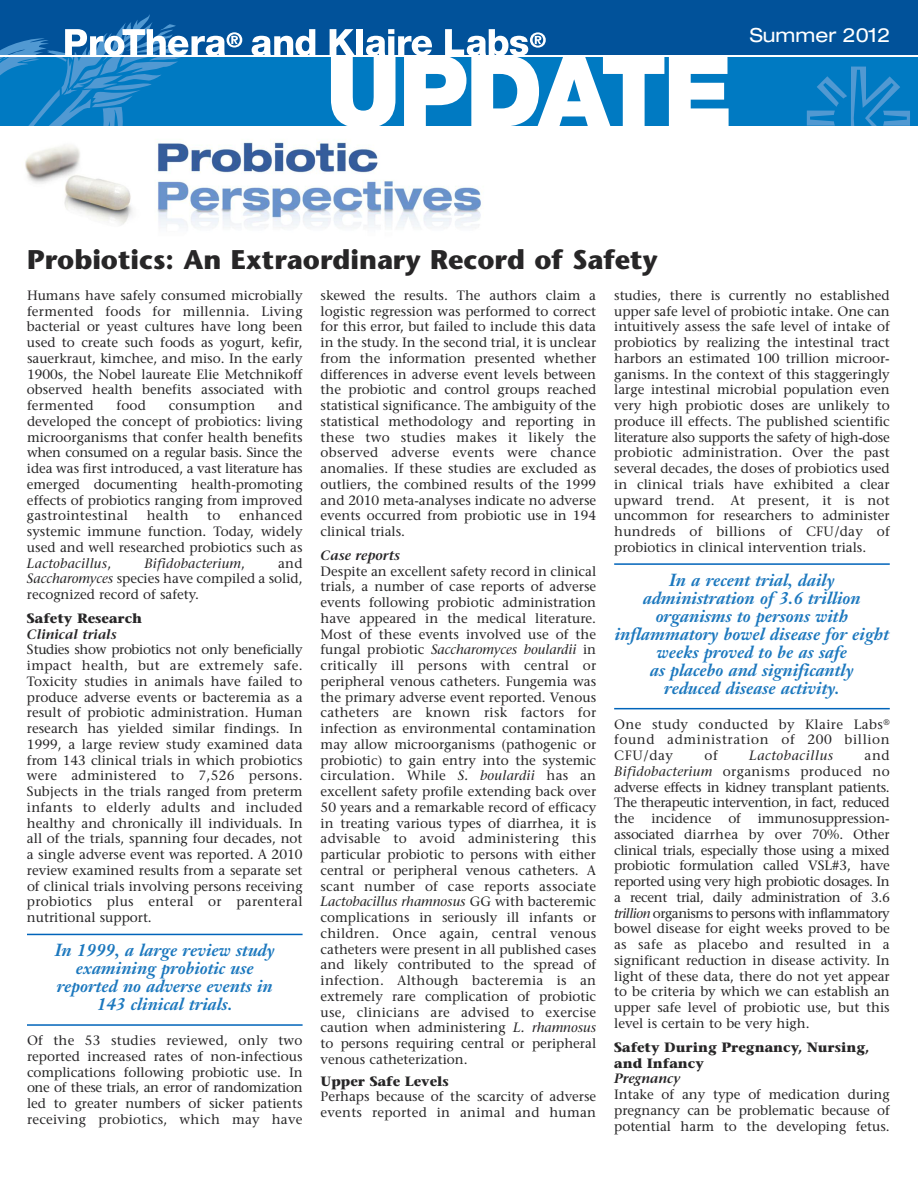
<style>
.page{position:relative;width:918px;height:1188px;background:#fff}
.page>*{position:absolute;margin:0;border:0;box-sizing:border-box;transform-origin:0 0}
.t1{font:700 27px "Stone Sans";color:#272627}
.t2{font:expanded 19.5px "Helvetica Neue";color:#fff}
.t3{font:italic 700 17.25px/18px "Janson Text";color:#1c78be;text-align:center}
.t4{font:13.5px/15.8px "Stone Serif";color:#272627;text-align:justify}
.t5{font:700 13.5px/15.8px "Stone Serif";color:#272627}
.t6{font:italic 600 13.5px "Stone Serif";color:#272627}
.t7{font:italic 13.5px "Stone Serif";letter-spacing:.02em;color:#272627}
.t8{font:italic 13.5px "Stone Serif";letter-spacing:.045em;color:#272627}
.t9{font:13.5px "Stone Serif";letter-spacing:.02em;color:#272627}
.s1{font-style:italic}
.s2{font-style:normal}
</style>
<div class="page">
<div style="left:0;top:0;width:918px;height:55px;background:#01529a"></div>
<div style="left:0;top:57px;width:918px;height:69px;background:#007ac2"></div>
<svg style="left:0;top:14px;width:242px;height:112px"></svg>
<svg style="left:252px;top:29px;width:63px;height:26px"></svg>
<svg style="left:807px;top:67px;width:103px;height:59px"></svg>
<hr style="left:0;top:55px;width:918px;height:2px;background:#fff">
<svg style="left:330px;top:29px;width:399px;height:97px"></svg>
<hr style="left:27px;top:934px;width:276px;height:1px;background:#0064ba">
<hr style="left:27px;top:1024px;width:276px;height:2px;background:#0064ba">
<hr style="left:614px;top:563px;width:276px;height:2px;background:#0064ba">
<hr style="left:614px;top:708px;width:276px;height:1px;background:#0064ba">
<img style="left:25px;top:142px;width:456px;height:86px">
<h1 class="t1" style="left:27px;top:249px;width:632px">Probiotics: An Extraordinary Record of Safety</h1>
<h2 class="t2" style="left:750px;top:28px;width:142px">Summer 2012</h2>
<p class="t4" style="left:27px;top:289px;width:277px">Humans have safely consumed microbially fermented foods for millennia. Living bacterial or yeast cultures have long been used to create such foods as yogurt, kefir, sauerkraut, kimchee, and miso. In the early 1900s, the Nobel laureate Elie Metchnikoff observed health benefits associated with fermented</p>
<p class="t4" style="left:116px;top:399px;width:31px">food</p>
<p class="t9" style="left:169px;top:400px;width:88px">consumption</p>
<p class="t4" style="left:27px;top:399px;width:277px;text-indent:251px">and developed the concept of probiotics: living microorganisms that confer health benefits when consumed on a regular basis. Since the idea was first introduced, a vast literature has emerged documenting health-promoting effects of probiotics ranging from improved gastrointestinal</p>
<p class="t4" style="left:27px;top:509px;width:277px;text-indent:212px">enhanced systemic immune function. Today, widely used and well researched probiotics such as <span class="s1">Lactobacillus</span>,</p>
<p class="t4" style="left:147px;top:509px;width:43px">health</p>
<p class="t4" style="left:207px;top:509px;width:15px">to</p>
<p class="t4" style="left:27px;top:556px;width:277px;text-indent:251px">and <span class="s1">Saccharomyces</span> species have compiled a solid, recognized record of safety.</p>
<p class="t5" style="left:27px;top:612px;width:117px">Safety Research</p>
<p class="t6" style="left:27px;top:629px;width:91px">Clinical trials</p>
<p class="t4" style="left:27px;top:643px;width:277px">Studies show probiotics not only beneficially impact health, but are extremely safe.<br>Toxicity studies in animals have failed to produce adverse events or bacteremia as a result of probiotic administration. Human research has yielded similar findings. In 1999, a large review study examined data from 143 clinical trials in which probiotics were administered to 7,526 persons.<br>Subjects in the trials ranged from preterm infants to elderly adults and included healthy and chronically ill individuals. In all of the trials, spanning four decades, not a single adverse event was reported. A 2010 review examined results from a separate set of clinical trials involving persons receiving probiotics plus enteral or parenteral nutritional support.</p>
<p class="t3" style="left:55px;top:943px;width:222px">In 1999, a large review study examining probiotic use reported no adverse events in<br>143 clinical trials.</p>
<p class="t4" style="left:27px;top:1034px;width:277px">Of the 53 studies reviewed, only two reported increased rates of non-infectious complications following probiotic use. In one of these trials, an error of randomization led to greater numbers of sicker patients receiving probiotics, which may have</p>
<p class="t7" style="left:144px;top:558px;width:102px">Bifidobacterium<span class="s2">,</span></p>
<p class="t4" style="left:321px;top:289px;width:277px">skewed the results. The authors claim a logistic regression was performed to correct for this error, but failed to include this data in the study. In the second trial, it is unclear from the information presented whether differences in adverse event levels between the probiotic and control groups reached statistical significance. The ambiguity of the statistical methodology and reporting in these two studies makes it likely the observed adverse events were chance anomalies. If these studies are excluded as outliers, the combined results of the 1999 and 2010 meta-analyses indicate no adverse events occurred from probiotic use in 194 clinical trials.</p>
<p class="t6" style="left:321px;top:550px;width:81px">Case reports</p>
<p class="t4" style="left:321px;top:565px;width:277px">Despite an excellent safety record in clinical trials, a number of case reports of adverse events following probiotic administration have appeared in the medical literature.<br>Most of these events involved use of the fungal probiotic <span class="s1">Saccharomyces boulardii</span> in critically ill persons with central or peripheral venous catheters. Fungemia was the primary adverse event reported. Venous catheters are known risk factors for infection as environmental contamination may allow microorganisms (pathogenic or probiotic) to gain entry into the systemic circulation. While <span class="s1">S. boulardii</span> has an excellent safety profile extending back over 50 years and a remarkable record of efficacy in treating various types of diarrhea, it is advisable to avoid administering this particular probiotic to persons with either central or peripheral venous catheters. A scant number of case reports associate <span class="s1">Lactobacillus rhamnosus</span> GG with bacteremic complications in seriously ill infants or children. Once again, central venous catheters were present in all published cases and likely contributed to the spread of infection. Although bacteremia is an extremely rare complication of probiotic use, clinicians are advised to exercise caution when administering <span class="s1">L. rhamnosus </span>to persons requiring central or peripheral venous catheterization.</p>
<p class="t5" style="left:321px;top:1075px;width:130px">Upper Safe Levels</p>
<p class="t4" style="left:321px;top:1090px;width:277px">Perhaps because of the scarcity of adverse events reported in animal and human</p>
<p class="t4" style="left:614px;top:289px;width:277px">studies, there is currently no established upper safe level of probiotic intake. One can intuitively assess the safe level of intake of probiotics by realizing the intestinal tract harbors an estimated 100 trillion microor&shy;ganisms. In the context of this staggeringly large intestinal microbial population even very high probiotic doses are unlikely to produce ill effects. The published scientific literature also supports the safety of high-dose probiotic administration. Over the past several decades, the doses of probiotics used in clinical trials have exhibited a clear upward trend. At present, it is not uncommon for researchers to administer hundreds of billions of CFU/day of probiotics in clinical intervention trials.</p>
<p class="t3" style="left:615px;top:573px;width:276px">In a recent trial, daily administration of 3.6 trillion organisms to persons with inflammatory bowel disease for eight weeks proved to be as safe<br>as placebo and significantly<br>reduced disease activity.</p>
<p class="t4" style="left:614px;top:718px;width:277px">One study conducted by Klaire Labs<sup>® </sup>found administration of 200 billion CFU/day</p>
<p class="t4" style="left:704px;top:749px;width:15px">of</p>
<p class="t8" style="left:749px;top:750px;width:86px">Lactobacillus</p>
<p class="t4" style="left:614px;top:749px;width:277px;text-indent:250px">and <span class="s1">Bifidobacterium</span> organisms produced no adverse effects in kidney transplant patients.<br>The therapeutic intervention, in fact, reduced the incidence of immunosuppression&shy;associated diarrhea by over 70%. Other clinical trials, especially those using a mixed probiotic formulation called VSL#3, have reported using very high probiotic dosages. In a recent trial, daily administration of 3.6 <span class="s1">trillion</span> organisms to persons with inflammatory bowel disease for eight weeks proved to be as safe as placebo and resulted in a significant reduction in disease activity. In light of these data, there do not yet appear to be criteria by which we can establish an upper safe level of probiotic use, but this level is certain to be very high.</p>
<p class="t5" style="left:614px;top:1041px;width:257px">Safety During Pregnancy, Nursing, and Infancy</p>
<p class="t6" style="left:614px;top:1073px;width:68px">Pregnancy</p>
<p class="t4" style="left:614px;top:1088px;width:277px">Intake of any type of medication during pregnancy can be problematic because of potential harm to the developing fetus.</p>
</div>
